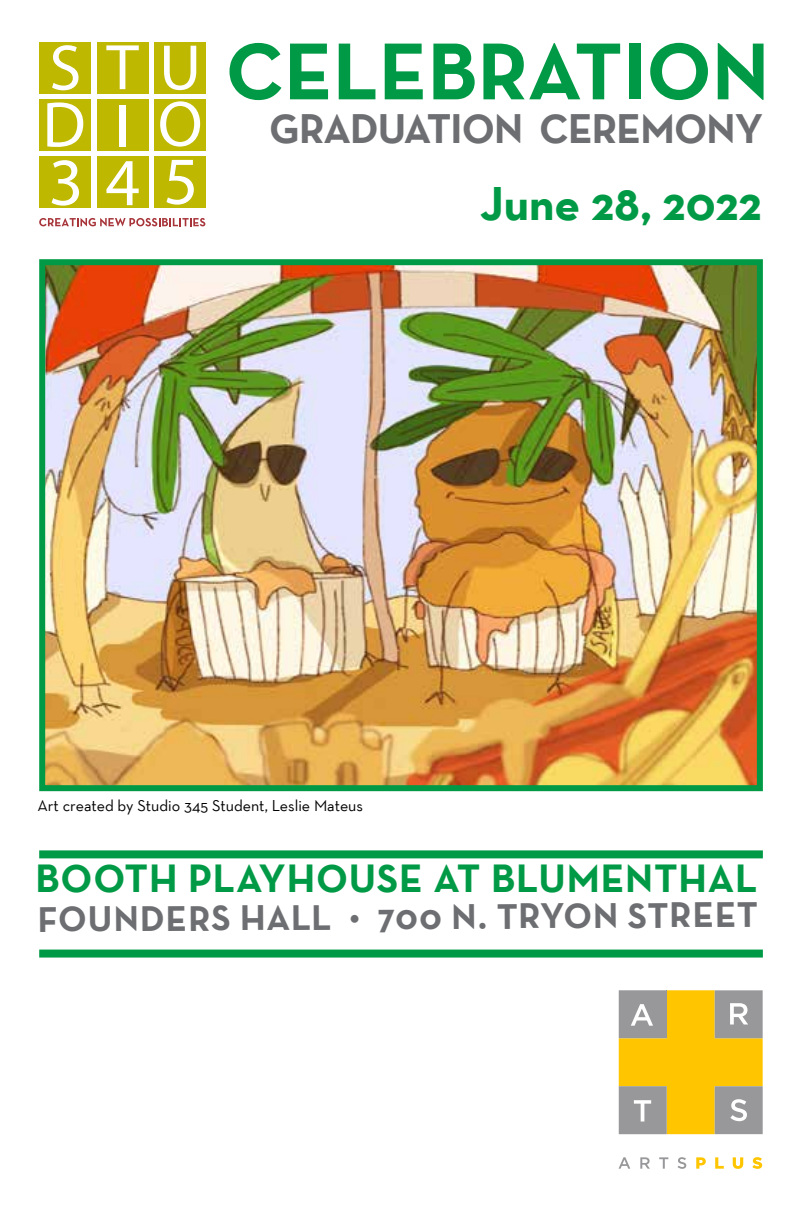
<style>
.page{position:relative;width:792px;height:1224px;background:#fff}
.page>*{position:absolute;margin:0;border:0;box-sizing:border-box;transform-origin:0 0}
.t1{font:700 82px "Neutra Text";color:#009a46}
.t2{font:700 48px "Neutra Text";color:#009a46}
.t3{font:700 42px "Neutra Text";letter-spacing:-.02em;color:#6d6e71}
.t4{font:700 40px "Neutra Text";letter-spacing:.02em;color:#009a46}
.t5{font:700 36px "Neutra Text";letter-spacing:.01em;color:#6d6e71}
.t6{font:16px "Neutra Text";color:#000}
</style>
<div class="page">
<div style="left:97px;top:42px;width:51px;height:51px;background:#bfb800"></div>
<svg style="left:106px;top:45px;width:33px;height:44px"></svg>
<div style="left:154px;top:42px;width:52px;height:51px;background:#bfb800"></div>
<svg style="left:164px;top:46px;width:32px;height:44px"></svg>
<div style="left:40px;top:99px;width:51px;height:52px;background:#bfb800"></div>
<svg style="left:47px;top:102px;width:36px;height:45px"></svg>
<div style="left:154px;top:99px;width:52px;height:52px;background:#bfb800"></div>
<svg style="left:160px;top:101px;width:40px;height:46px"></svg>
<div style="left:40px;top:157px;width:51px;height:51px;background:#bfb800"></div>
<svg style="left:52px;top:160px;width:27px;height:46px"></svg>
<div style="left:97px;top:157px;width:51px;height:51px;background:#bfb800"></div>
<svg style="left:106px;top:161px;width:33px;height:44px"></svg>
<div style="left:154px;top:157px;width:52px;height:51px;background:#bfb800"></div>
<svg style="left:166px;top:160px;width:28px;height:45px"></svg>
<div style="left:97px;top:99px;width:51px;height:52px;background:#bfb800"></div>
<div style="left:120px;top:105px;width:6px;height:41px;background:#fff"></div>
<div style="left:40px;top:42px;width:51px;height:51px;background:#bfb800"></div>
<svg style="left:52px;top:45px;width:27px;height:45px"></svg>
<svg style="left:39px;top:218px;width:166px;height:8px"></svg>
<div style="left:39px;top:850px;width:724px;height:8px;background:#009a46"></div>
<div style="left:39px;top:950px;width:724px;height:8px;background:#009a46"></div>
<svg style="left:619px;top:990px;width:144px;height:144px;background:#d4b549"></svg>
<svg style="left:619px;top:1157px;width:11px;height:12px"></svg>
<svg style="left:640px;top:1157px;width:10px;height:12px"></svg>
<svg style="left:659px;top:1157px;width:9px;height:12px"></svg>
<svg style="left:678px;top:1157px;width:8px;height:12px"></svg>
<svg style="left:696px;top:1157px;width:10px;height:12px"></svg>
<svg style="left:715px;top:1157px;width:9px;height:12px"></svg>
<svg style="left:733px;top:1157px;width:10px;height:12px"></svg>
<svg style="left:752px;top:1157px;width:10px;height:12px"></svg>
<img style="left:46px;top:266px;width:710px;height:518px">
<div style="left:39px;top:259px;width:724px;height:532px;border:6px solid #009a46"></div>
<h1 class="t1" style="left:226px;top:20px;width:545px">CELEBRATION</h1>
<h3 class="t3" style="left:269px;top:102px;width:496px">GRADUATION CEREMONY</h3>
<h2 class="t2" style="left:480px;top:174px;width:283px">June 28, 2022</h2>
<p class="t6" style="left:37px;top:796px;width:327px">Art created by Studio 345 Student, Leslie Mateus</p>
<h3 class="t4" style="left:35px;top:854px;width:724px">BOOTH PLAYHOUSE AT BLUMENTHAL</h3>
<h3 class="t5" style="left:38px;top:894px;width:722px">FOUNDERS HALL • 700 N. TRYON STREET</h3>
</div>
